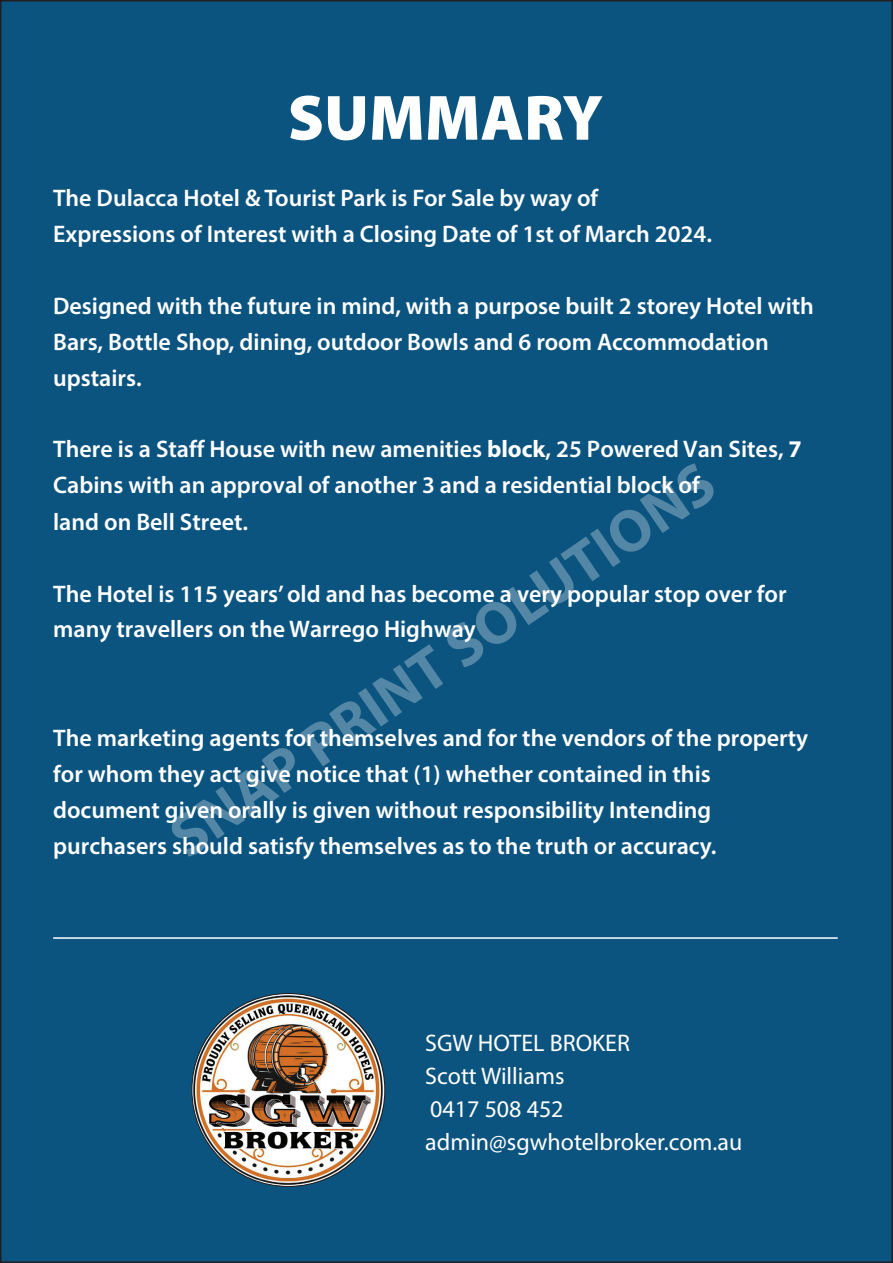
<style>
.page{position:relative;width:893px;height:1263px;background:#fff}
.page>*{position:absolute;margin:0;border:0;box-sizing:border-box;transform-origin:0 0}
.t1{font:900 64.5px "Myriad Pro";color:#fff}
.t2{font:700 60px "Myriad Pro";color:#fff}
.t3{font:600 24px/36px "Myriad Pro";color:#fff}
.t4{font:24px/33px "Myriad Pro";color:#fff}
.s1{font-weight:700}
</style>
<div class="page">
<div style="left:1px;top:1px;width:891px;height:1261px;background:#0c5480"></div>
<img style="left:192px;top:993px;width:193px;height:193px;border-radius:96px">
<hr style="left:53px;top:937px;width:785px;height:2px;background:#fff">
<h1 class="t1" style="left:288px;top:75px;width:317px">SUMMARY</h1>
<p class="t3" style="left:53px;top:179px;width:660px">The Dulacca Hotel &amp; Tourist Park is For Sale by way of<br>Expressions of Interest with a Closing Date of 1st of March 2024.</p>
<p class="t3" style="left:53px;top:287px;width:762px">Designed with the future in mind, with a purpose built 2 storey Hotel with<br>Bars, Bottle Shop, dining, outdoor Bowls and 6 room Accommodation upstairs.</p>
<p class="t3" style="left:53px;top:430px;width:750px;line-height:36.6px">There is a Staff House with new amenities <span class="s1">block</span>, 25 Powered Van Sites, <span class="s1">7<br></span>Cabins with an approval of another 3 and a residential block of<br>land on Bell Street.</p>
<h2 class="t2" style="left:155px;top:813px;width:647px;rotate:-35deg">SNAP PRINT SOLUTIONS</h2>
<p class="t3" style="left:53px;top:576px;width:735px;line-height:35px">The Hotel is 115 years’ old and has become a very popular stop over for many travellers on the Warrego Highway</p>
<p class="t3" style="left:53px;top:719px;width:757px">The marketing agents for themselves and for the vendors of the property for whom they act give notice that (1) whether contained in this document given orally is given without responsibility Intending purchasers should satisfy themselves as to the truth or accuracy.</p>
<p class="t4" style="left:425px;top:1026px;width:319px">SGW HOTEL BROKER<br>Scott Williams<br>0417 508 452 admin@sgwhotelbroker.com.au</p>
</div>
